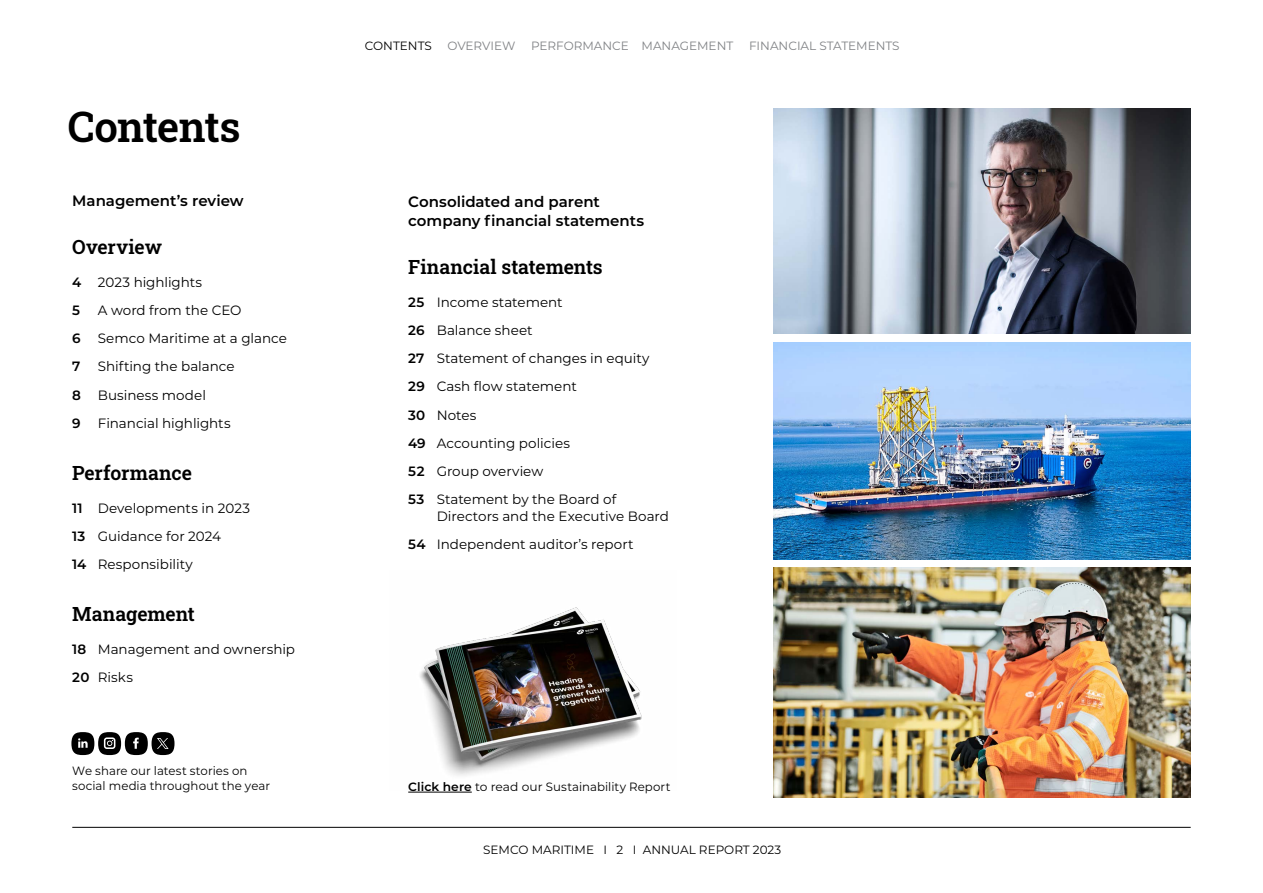
<style>
.page{position:relative;width:1263px;height:893px;background:#fff}
.page>*{position:absolute;margin:0;border:0;box-sizing:border-box;transform-origin:0 0}
.t1{font:600 42px "Roboto Slab";letter-spacing:-.015em;color:#000}
.t2{font:600 19.5px "Roboto Slab";letter-spacing:-.005em;color:#000}
.t3{font:600 15px/19.5px "Montserrat";color:#000}
.t4{font:13.5px/28.2px "Montserrat";color:#000}
.t5{font:600 13.5px "Montserrat";color:#000}
.t6{font:12px/15px "Montserrat";color:#000}
.t7{font:12px "Montserrat";color:#808285}
.s1{font-weight:600}
</style>
<div class="page">
<hr style="left:72px;top:827px;width:1119px;height:1px;background:#000">
<img style="left:420px;top:607px;width:222px;height:169px">
<img style="left:774px;top:342px;width:417px;height:217px">
<img style="left:774px;top:108px;width:417px;height:226px">
<img style="left:774px;top:568px;width:417px;height:229px">
<hr style="left:408px;top:792px;width:64px;height:1px;background:#000">
<svg style="left:71px;top:732px;width:103px;height:23px"></svg>
<h1 class="t1" style="left:68px;top:98px;width:174px">Contents</h1>
<p class="t3" style="left:72px;top:190px;width:173px">Management’s review</p>
<h2 class="t2" style="left:72px;top:234px;width:91px">Overview</h2>
<p class="t4" style="left:72px;top:267px;width:131px"><span class="s1">4</span> 2023 highlights<br><span class="s1">5</span></p>
<p class="t4" style="left:98px;top:295px;width:145px">A word from the CEO</p>
<p class="t5" style="left:72px;top:329px;width:10px">6</p>
<p class="t4" style="left:98px;top:324px;width:191px">Semco Maritime at a glance</p>
<p class="t5" style="left:72px;top:357px;width:10px">7</p>
<p class="t4" style="left:72px;top:352px;width:164px;text-indent:26px">Shifting the balance<br><span class="s1">8</span> Business model<br><span class="s1">9</span></p>
<p class="t4" style="left:98px;top:408px;width:134px">Financial highlights</p>
<h2 class="t2" style="left:72px;top:460px;width:121px">Performance</h2>
<p class="t4" style="left:72px;top:493px;width:179px"><span class="s1">11</span> Developments in 2023<br><span class="s1">13</span> Guidance for 2024<br><span class="s1">14</span> Responsibility</p>
<h2 class="t2" style="left:72px;top:601px;width:124px">Management</h2>
<p class="t4" style="left:72px;top:634px;width:224px"><span class="s1">18</span> Management and ownership<br><span class="s1">20</span> Risks</p>
<p class="t6" style="left:72px;top:762px;width:199px">We share our latest stories on social media throughout the year</p>
<p class="t6" style="left:365px;top:38px;width:69px">CONTENTS</p>
<p class="t7" style="left:448px;top:37px;width:69px">OVERVIEW</p>
<p class="t7" style="left:531px;top:37px;width:204px">PERFORMANCE MANAGEMENT</p>
<p class="t7" style="left:749px;top:37px;width:152px">FINANCIAL STATEMENTS</p>
<p class="t3" style="left:408px;top:191px;width:237px">Consolidated and parent company financial statements</p>
<h2 class="t2" style="left:408px;top:254px;width:196px">Financial statements</h2>
<p class="t4" style="left:408px;top:287px;width:243px"><span class="s1">25</span> Income statement<br><span class="s1">26</span> Balance sheet<br><span class="s1">27</span> Statement of changes in equity<br><span class="s1">29</span> Cash flow statement<br><span class="s1">30</span> Notes<br><span class="s1">49</span> Accounting policies<br><span class="s1">52</span> Group overview<br><span class="s1">53</span> Statement by the Board of</p>
<p class="t4" style="left:408px;top:502px;width:262px;text-indent:28px">Directors and the Executive Board<br><span class="s1">54</span> Independent auditor’s report</p>
<p class="t6" style="left:408px;top:779px;width:264px"><span class="s1">Click here</span> to read our Sustainability Report</p>
<p class="t6" style="left:483px;top:841px;width:300px">SEMCO MARITIME I 2 I ANNUAL REPORT 2023</p>
</div>
